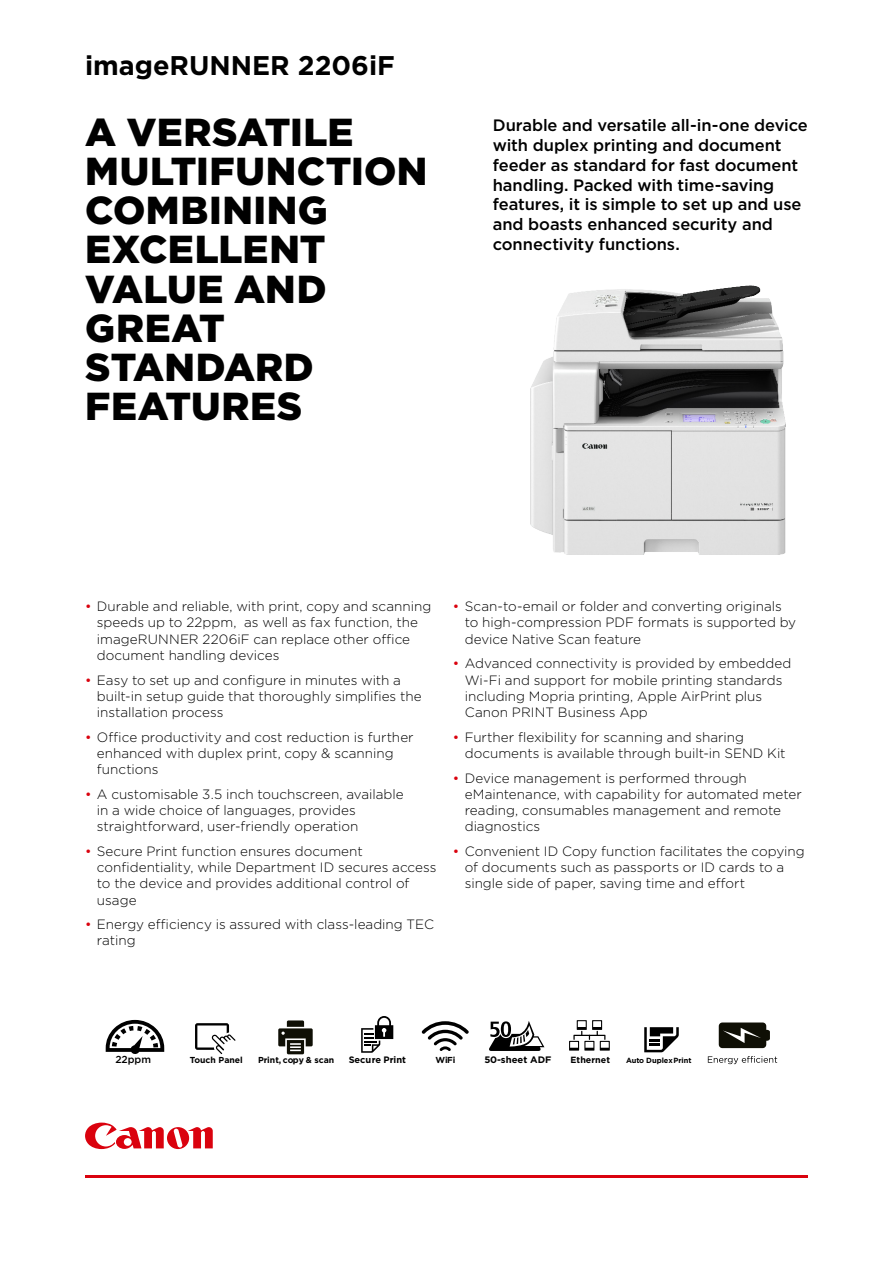
<style>
.page{position:relative;width:893px;height:1263px;background:#fff}
.page>*{position:absolute;margin:0;border:0;box-sizing:border-box;transform-origin:0 0}
.t1{font:900 39px/39px "Gotham";letter-spacing:.01em;color:#000}
.t2{font:700 27px "Gotham";color:#000}
.t3{font:500 16.5px/19.8px "Gotham";letter-spacing:-.005em;color:#000}
.t4{font:300 13.5px/16.2px "Gotham";color:#000}
.t5{font:500 10.2px "Gotham";color:#000}
.t6{font:700 9.45px "Gotham";color:#000}
.t7{font:700 9.3px "Gotham";color:#000}
.t8{font:700 9px "Gotham";color:#000}
.t9{font:700 8.7px "Gotham";color:#000}
.t10{font:700 7.5px "Gotham";color:#000}
.s1{font-weight:400;color:#da020e}
</style>
<div class="page">
<svg style="left:85px;top:1122px;width:128px;height:28px"></svg>
<hr style="left:85px;top:1175px;width:723px;height:3px;background:#da020e">
<img style="left:530px;top:285px;width:255px;height:269px">
<svg style="left:644px;top:1027px;width:35px;height:25px"></svg>
<svg style="left:489px;top:1021px;width:55px;height:30px"></svg>
<svg style="left:361px;top:1016px;width:32px;height:37px"></svg>
<svg style="left:569px;top:1020px;width:41px;height:30px"></svg>
<svg style="left:195px;top:1023px;width:41px;height:31px"></svg>
<svg style="left:278px;top:1020px;width:35px;height:34px"></svg>
<svg style="left:422px;top:1021px;width:47px;height:30px"></svg>
<svg style="left:719px;top:1022px;width:51px;height:26px"></svg>
<svg style="left:708px;top:1056px;width:69px;height:8px"></svg>
<svg style="left:106px;top:1020px;width:58px;height:34px"></svg>
<h2 class="t2" style="left:85px;top:47px;width:311px">imageRUNNER 2206iF</h2>
<h1 class="t1" style="left:85px;top:112px;width:344px">A VERSATILE<br>MULTIFUNCTION<br>COMBINING<br>EXCELLENT<br>VALUE AND<br>GREAT<br>STANDARD<br>FEATURES</h1>
<p class="t3" style="left:493px;top:115px;width:317px">Durable and versatile all-in-one device with duplex printing and document feeder as standard for fast document handling. Packed with time-saving features, it is simple to set up and use and boasts enhanced security and connectivity functions.</p>
<p class="t4" style="left:97px;top:598px;width:336px;text-indent:-12px"><span class="s1">•</span> Durable and reliable, with print, copy and scanning speeds up to 22ppm, as well as fax function, the imageRUNNER 2206iF can replace other office document handling devices</p>
<p class="t4" style="left:97px;top:671px;width:326px;text-indent:-12px"><span class="s1">•</span> Easy to set up and configure in minutes with a built-in setup guide that thoroughly simplifies the installation process</p>
<p class="t4" style="left:97px;top:728px;width:318px;text-indent:-12px"><span class="s1">•</span> Office productivity and cost reduction is further enhanced with duplex print, copy &amp; scanning functions</p>
<p class="t4" style="left:97px;top:785px;width:308px;text-indent:-12px"><span class="s1">•</span> A customisable 3.5 inch touchscreen, available in a wide choice of languages, provides straightforward, user-friendly operation</p>
<p class="t4" style="left:97px;top:843px;width:341px;text-indent:-12px"><span class="s1">•</span> Secure Print function ensures document confidentiality, while Department ID secures access to the device and provides additional control of usage</p>
<p class="t4" style="left:97px;top:916px;width:339px;text-indent:-12px"><span class="s1">•</span> Energy efficiency is assured with class-leading TEC rating</p>
<p class="t4" style="left:465px;top:598px;width:333px;text-indent:-12px"><span class="s1">•</span> Scan-to-email or folder and converting originals to high-compression PDF formats is supported by device Native Scan feature</p>
<p class="t4" style="left:465px;top:655px;width:328px;text-indent:-12px"><span class="s1">•</span> Advanced connectivity is provided by embedded Wi-Fi and support for mobile printing standards including Mopria printing, Apple AirPrint plus Canon PRINT Business App</p>
<p class="t4" style="left:465px;top:728px;width:322px;text-indent:-12px"><span class="s1">•</span> Further flexibility for scanning and sharing documents is available through built-in SEND Kit</p>
<p class="t4" style="left:465px;top:769px;width:338px;text-indent:-12px"><span class="s1">•</span> Device management is performed through eMaintenance, with capability for automated meter reading, consumables management and remote diagnostics</p>
<p class="t4" style="left:465px;top:843px;width:342px;text-indent:-12px"><span class="s1">•</span> Convenient ID Copy function facilitates the copying of documents such as passports or ID cards to a single side of paper, saving time and effort</p>
<p class="t5" style="left:115px;top:1052px;width:37px">22ppm</p>
<p class="t9" style="left:190px;top:1054px;width:54px">Touch Panel</p>
<p class="t9" style="left:258px;top:1054px;width:78px">Print, copy &amp; scan</p>
<p class="t7" style="left:349px;top:1053px;width:59px">Secure Print</p>
<p class="t9" style="left:435px;top:1054px;width:22px">WiFi</p>
<p class="t6" style="left:484px;top:1053px;width:69px">50-sheet ADF</p>
<p class="t8" style="left:571px;top:1053px;width:41px">Ethernet</p>
<p class="t10" style="left:626px;top:1055px;width:67px">Auto Duplex Print</p>
</div>
